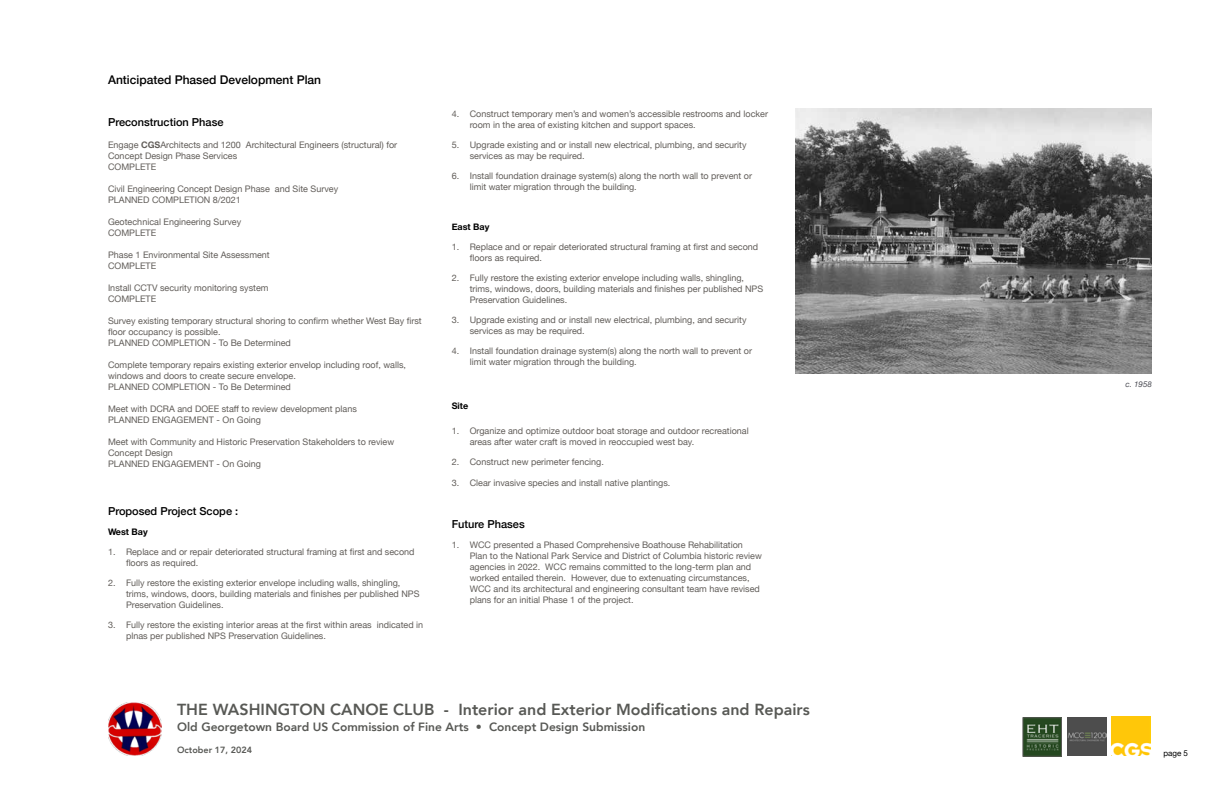
<style>
.page{position:relative;width:1224px;height:792px;background:#fff}
.page>*{position:absolute;margin:0;border:0;box-sizing:border-box;transform-origin:0 0}
.t1{font:800 16px "Avenir";color:#585955}
.t2{font:800 12px "Avenir";color:#585955}
.t3{font:500 12px "Helvetica Neue";color:#000}
.t4{font:500 11px "Helvetica Neue";color:#000}
.t5{font:9px/11px "Helvetica Neue";color:#615d59}
.t6{font:700 9px "Helvetica Neue";color:#000}
.t7{font:800 9px "Avenir";color:#585955}
.t8{font:italic 8px "Helvetica Neue";color:#4d4e56}
.t9{font:8px "Helvetica Neue";color:#000}
.s1{font-weight:700}
</style>
<div class="page">
<img style="left:108px;top:702px;width:54px;height:53px">
<img style="left:1111px;top:717px;width:40px;height:39px">
<img style="left:1068px;top:717px;width:38px;height:39px">
<img style="left:1025px;top:720px;width:35px;height:34px">
<div style="left:1023px;top:718px;width:39px;height:38px;border:1px solid #585955"></div>
<img style="left:796px;top:108px;width:356px;height:265px">
<h2 class="t3" style="left:108px;top:70px;width:215px">Anticipated Phased Development Plan</h2>
<p class="t4" style="left:108px;top:113px;width:117px">Preconstruction Phase</p>
<p class="t5" style="left:108px;top:140px;width:291px">Engage <span class="s1">CGS</span>Architects and 1200 Architectural Engineers (structural) for<br>Concept Design Phase Services<br>COMPLETE</p>
<p class="t5" style="left:108px;top:184px;width:232px">Civil Engineering Concept Design Phase and Site Survey<br>PLANNED COMPLETION 8/2021</p>
<p class="t5" style="left:108px;top:217px;width:135px">Geotechnical Engineering Survey<br>COMPLETE</p>
<p class="t5" style="left:108px;top:250px;width:163px">Phase 1 Environmental Site Assessment<br>COMPLETE</p>
<p class="t5" style="left:108px;top:283px;width:162px">Install CCTV security monitoring system<br>COMPLETE</p>
<p class="t5" style="left:108px;top:316px;width:315px">Survey existing temporary structural shoring to confirm whether West Bay first floor occupancy is possible.<br>PLANNED COMPLETION - To Be Determined</p>
<p class="t5" style="left:108px;top:360px;width:300px">Complete temporary repairs existing exterior envelop including roof, walls, windows and doors to create secure envelope.<br>PLANNED COMPLETION - To Be Determined</p>
<p class="t5" style="left:108px;top:404px;width:250px">Meet with DCRA and DOEE staff to review development plans<br>PLANNED ENGAGEMENT - On Going</p>
<p class="t5" style="left:108px;top:437px;width:288px">Meet with Community and Historic Preservation Stakeholders to review<br>Concept Design<br>PLANNED ENGAGEMENT - On Going</p>
<p class="t4" style="left:108px;top:502px;width:132px">Proposed Project Scope :</p>
<p class="t6" style="left:108px;top:525px;width:41px">West Bay</p>
<p class="t5" style="left:126px;top:547px;width:290px;text-indent:-18px">1. Replace and or repair deteriorated structural framing at first and second floors as required.</p>
<p class="t5" style="left:126px;top:578px;width:295px;text-indent:-18px">2. Fully restore the existing exterior envelope including walls, shingling, trims, windows, doors, building materials and finishes per published NPS<br>Preservation Guidelines.</p>
<p class="t5" style="left:126px;top:620px;width:299px;text-indent:-18px">3. Fully restore the existing interior areas at the first within areas indicated in plnas per published NPS Preservation Guidelines.</p>
<p class="t5" style="left:470px;top:108px;width:300px;text-indent:-18px">4. Construct temporary men’s and women’s accessible restrooms and locker room in the area of existing kitchen and support spaces.</p>
<p class="t5" style="left:470px;top:139px;width:278px;text-indent:-18px">5. Upgrade existing and or install new electrical, plumbing, and security services as may be required.</p>
<p class="t5" style="left:470px;top:170px;width:284px;text-indent:-18px">6. Install foundation drainage system(s) along the north wall to prevent or limit water migration through the building.</p>
<p class="t6" style="left:452px;top:219px;width:39px">East Bay</p>
<p class="t5" style="left:470px;top:241px;width:290px;text-indent:-18px">1. Replace and or repair deteriorated structural framing at first and second floors as required.</p>
<p class="t5" style="left:470px;top:272px;width:295px;text-indent:-18px">2. Fully restore the existing exterior envelope including walls, shingling, trims, windows, doors, building materials and finishes per published NPS<br>Preservation Guidelines.</p>
<p class="t5" style="left:470px;top:314px;width:278px;text-indent:-18px">3. Upgrade existing and or install new electrical, plumbing, and security services as may be required.</p>
<p class="t5" style="left:470px;top:345px;width:284px;text-indent:-18px">4. Install foundation drainage system(s) along the north wall to prevent or limit water migration through the building.</p>
<p class="t6" style="left:452px;top:399px;width:18px">Site</p>
<p class="t5" style="left:470px;top:425px;width:280px;text-indent:-18px">1. Organize and optimize outdoor boat storage and outdoor recreational areas after water craft is moved in reoccupied west bay.</p>
<p class="t5" style="left:452px;top:456px;width:154px">2. Construct new perimeter fencing.</p>
<p class="t5" style="left:452px;top:477px;width:220px">3. Clear invasive species and install native plantings.</p>
<p class="t4" style="left:452px;top:515px;width:74px">Future Phases</p>
<p class="t5" style="left:470px;top:539px;width:294px;text-indent:-18px">1. WCC presented a Phased Comprehensive Boathouse Rehabilitation Plan to the National Park Service and District of Columbia historic review agencies in 2022. WCC remains committed to the long-term plan and worked entailed therein. However, due to extenuating circumstances, WCC and its architectural and engineering consultant team have revised plans for an initial Phase 1 of the project.</p>
<h1 class="t1" style="left:177px;top:697px;width:634px">THE WASHINGTON CANOE CLUB - Interior and Exterior Modifications and Repairs</h1>
<h2 class="t2" style="left:177px;top:717px;width:470px">Old Georgetown Board US Commission of Fine Arts • Concept Design Submission</h2>
<p class="t7" style="left:177px;top:742px;width:77px">October 17, 2024</p>
<p class="t8" style="left:1125px;top:378px;width:28px">c. 1958</p>
<p class="t9" style="left:1163px;top:747px;width:26px">page 5</p>
</div>
